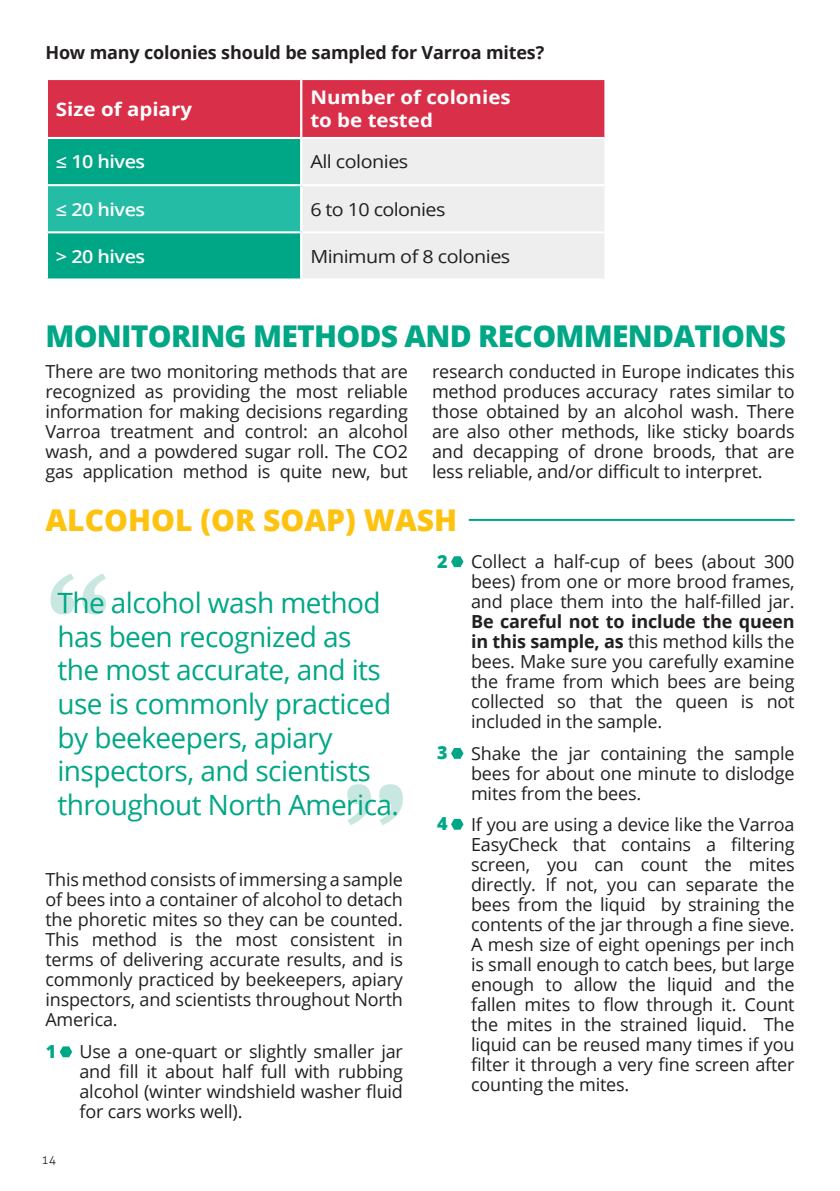
<style>
.page{position:relative;width:840px;height:1191px;background:#fff}
.page>*{position:absolute;margin:0;border:0;box-sizing:border-box;transform-origin:0 0}
.t1{font:138.2px "Superclarendon";color:#b1ddd4}
.t2{font:800 30px "Open Sans";letter-spacing:-.025em;color:#00a786}
.t3{font:800 30px "Open Sans";color:#fec210}
.t4{font:28px/33.6px "Open Sans";letter-spacing:-.02em;color:#00a786}
.t5{font:700 18.8px "Open Sans";color:#fff;scale:1.1 1}
.t6{font:18px/20px "Open Sans";letter-spacing:-.01em;color:#231f20;text-align:justify}
.t7{font:700 18px "Open Sans";letter-spacing:-.01em;color:#231f20}
.t8{font:18px "Open Sans";letter-spacing:-.01em;color:#231f20;scale:1.1 1}
.t9{font:600 18px "Open Sans";letter-spacing:-.025em;color:#fff;scale:1.1 1}
.t10{font:18px "Open Sans";letter-spacing:-.03em;color:#231f20;scale:1.1 1}
.t11{font:800 18px "Open Sans";color:#00a786}
.t12{font:300 12px "Aller";color:#231f20}
.s1{font-weight:700}
</style>
<div class="page">
<svg style="left:48px;top:80px;width:556px;height:198px;background:#7f6162"></svg>
<div style="left:302px;top:139px;width:302px;height:139px;background:#eeeeef"></div>
<div style="left:47px;top:185px;width:254px;height:47px;background:#24bca4"></div>
<hr style="left:301px;top:184px;width:303px;height:2px;background:#fff">
<hr style="left:301px;top:231px;width:303px;height:2px;background:#fff">
<hr style="left:300px;top:80px;width:2px;height:57px;background:#fff">
<hr style="left:301px;top:137px;width:303px;height:2px;background:#fff">
<hr style="left:46px;top:185px;width:2px;height:47px;background:#fff">
<hr style="left:48px;top:137px;width:253px;height:2px;background:#fff">
<hr style="left:300px;top:139px;width:2px;height:45px;background:#fff">
<hr style="left:300px;top:186px;width:2px;height:45px;background:#fff">
<hr style="left:300px;top:233px;width:2px;height:45px;background:#fff">
<hr style="left:48px;top:184px;width:253px;height:2px;background:#fff">
<hr style="left:48px;top:231px;width:253px;height:2px;background:#fff">
<hr style="left:468px;top:519px;width:326px;height:2px;background:#00a786">
<svg style="left:60px;top:1046px;width:12px;height:11px"></svg>
<svg style="left:451px;top:556px;width:12px;height:11px"></svg>
<svg style="left:451px;top:748px;width:12px;height:11px"></svg>
<svg style="left:451px;top:819px;width:12px;height:10px"></svg>
<p class="t7" style="left:45px;top:40px;width:500px">How many colonies should be sampled for Varroa mites?</p>
<p class="t5" style="left:56px;top:96px;width:125px">Size of apiary</p>
<p class="t5" style="left:310px;top:84px;width:183px">Number of colonies</p>
<p class="t5" style="left:310px;top:107px;width:113px">to be tested</p>
<p class="t9" style="left:56px;top:150px;width:83px">≤ 10 hives</p>
<p class="t8" style="left:310px;top:150px;width:91px">All colonies</p>
<p class="t9" style="left:56px;top:197px;width:83px">≤ 20 hives</p>
<p class="t10" style="left:310px;top:197px;width:124px">6 to 10 colonies</p>
<p class="t9" style="left:56px;top:244px;width:83px">&gt; 20 hives</p>
<p class="t8" style="left:310px;top:244px;width:183px">Minimum of 8 colonies</p>
<p class="t2" style="left:45px;top:313px;width:741px">MONITORING METHODS AND RECOMMENDATIONS</p>
<p class="t6" style="left:45px;top:361px;width:364px">There are two monitoring methods that are recognized as providing the most reliable information for making decisions regarding Varroa treatment and control: an alcohol wash, and a powdered sugar roll. The CO2 gas application method is quite new, but</p>
<p class="t6" style="left:432px;top:361px;width:364px">research conducted in Europe indicates this method produces accuracy rates similar to those obtained by an alcohol wash. There are also other methods, like sticky boards and decapping of drone broods, that are less reliable, and/or difficult to interpret.</p>
<p class="t3" style="left:45px;top:497px;width:413px">ALCOHOL (OR SOAP) WASH</p>
<h1 class="t1" style="left:45px;top:538px;width:68px">“</h1>
<p class="t4" style="left:57px;top:585px;width:343px">The alcohol wash method has been recognized as the most accurate, and its use is commonly practiced by beekeepers, apiary inspectors, and scientists throughout North America.</p>
<h1 class="t1" style="left:408px;top:860px;width:68px;rotate:-180deg">“</h1>
<p class="t6" style="left:45px;top:869px;width:359px">This method consists of immersing a sample of bees into a container of alcohol to detach the phoretic mites so they can be counted.<br>This method is the most consistent in terms of delivering accurate results, and is commonly practiced by beekeepers, apiary inspectors, and scientists throughout North America.</p>
<p class="t6" style="left:79px;top:1040px;width:325px">Use a one-quart or slightly smaller jar and fill it about half full with rubbing alcohol (winter windshield washer fluid for cars works well).</p>
<p class="t11" style="left:46px;top:1037px;width:12px">1</p>
<p class="t12" style="left:42px;top:1152px;width:16px">14</p>
<p class="t11" style="left:437px;top:547px;width:12px">2</p>
<p class="t11" style="left:437px;top:739px;width:12px">3</p>
<p class="t11" style="left:437px;top:810px;width:12px">4</p>
<p class="t6" style="left:471px;top:551px;width:325px">Collect a half-cup of bees (about 300 bees) from one or more brood frames, and place them into the half-filled jar.<br><span class="s1">Be careful not to include the queen in this sample, as</span> this method kills the bees. Make sure you carefully examine the frame from which bees are being collected so that the queen is not included in the sample.</p>
<p class="t6" style="left:471px;top:742px;width:325px">Shake the jar containing the sample bees for about one minute to dislodge mites from the bees.</p>
<p class="t6" style="left:471px;top:814px;width:325px">If you are using a device like the Varroa EasyCheck that contains a filtering screen, you can count the mites directly. If not, you can separate the bees from the liquid by straining the contents of the jar through a fine sieve.<br>A mesh size of eight openings per inch is small enough to catch bees, but large enough to allow the liquid and the fallen mites to flow through it. Count the mites in the strained liquid. The liquid can be reused many times if you filter it through a very fine screen after counting the mites.</p>
</div>
